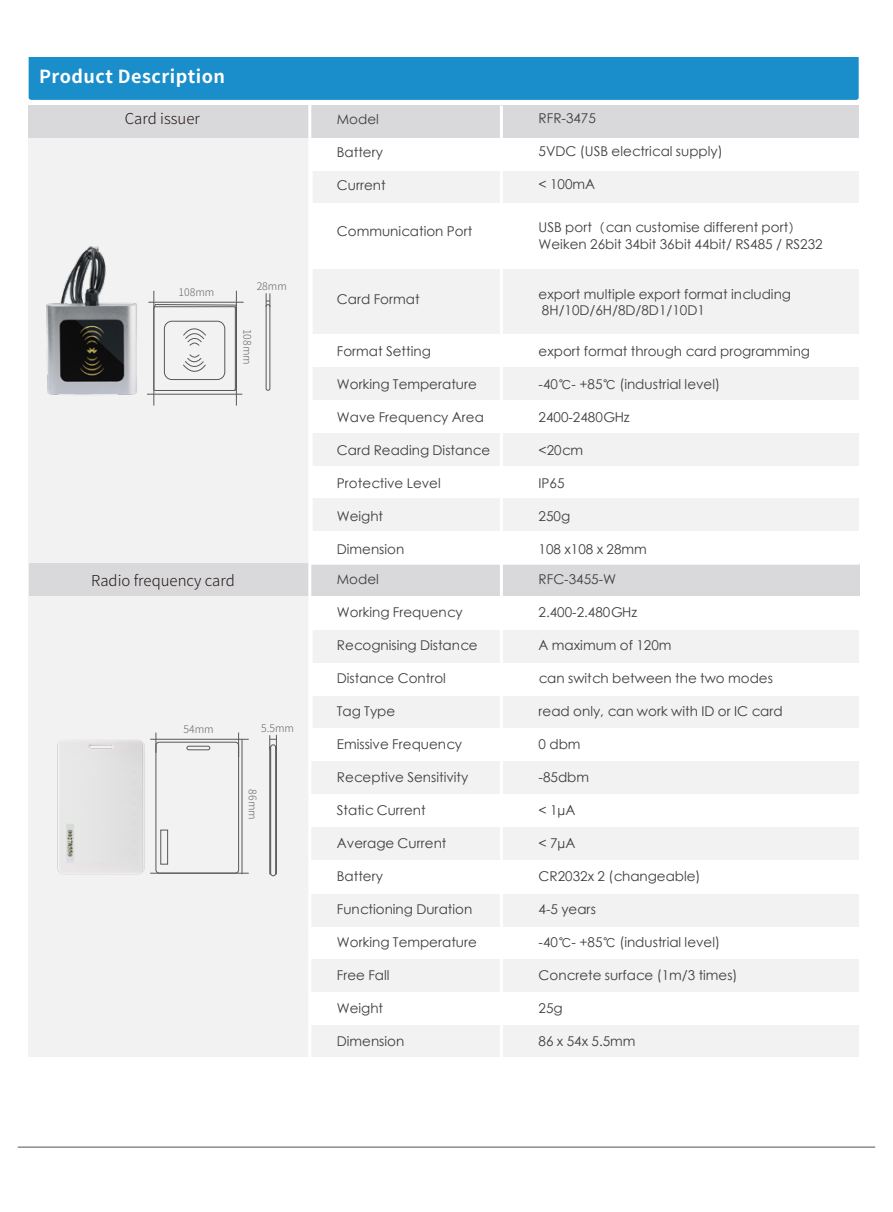
<style>
.page{position:relative;width:893px;height:1212px;background:#fff}
.page>*{position:absolute;margin:0;border:0;box-sizing:border-box;transform-origin:0 0}
.t1{font:700 18px "Source Han Sans CN";letter-spacing:.025em;color:#fff}
.t2{font:300 15px "Source Han Sans CN";color:#221815}
.t3{font:13.5px/16.5px "ST Xihei";color:#3e3e3f}
.t4{font:300 10.5px "Source Han Sans CN";color:#666}
</style>
<div class="page">
<div style="left:30px;top:171px;width:829px;height:33px;background:#f2f2f3"></div>
<div style="left:30px;top:269px;width:829px;height:65px;background:#f2f2f3"></div>
<div style="left:30px;top:433px;width:829px;height:32px;background:#f2f2f3"></div>
<div style="left:30px;top:367px;width:829px;height:33px;background:#f2f2f3"></div>
<div style="left:30px;top:498px;width:829px;height:33px;background:#f2f2f3"></div>
<div style="left:30px;top:630px;width:829px;height:33px;background:#f2f2f3"></div>
<div style="left:30px;top:696px;width:829px;height:32px;background:#f2f2f3"></div>
<div style="left:30px;top:761px;width:829px;height:33px;background:#f2f2f3"></div>
<div style="left:30px;top:894px;width:829px;height:33px;background:#f2f2f3"></div>
<div style="left:30px;top:827px;width:829px;height:32px;background:#f2f2f3"></div>
<div style="left:30px;top:959px;width:829px;height:33px;background:#f2f2f3"></div>
<div style="left:30px;top:1024px;width:829px;height:33px;background:#f2f2f3"></div>
<div style="left:307px;top:89px;width:6px;height:649px;background:#fff"></div>
<div style="left:29px;top:105px;width:281px;height:952px;background:#f2f2f3"></div>
<div style="left:29px;top:105px;width:830px;height:33px;background:#d9d9db"></div>
<div style="left:29px;top:563px;width:831px;height:33px;background:#d9d9db"></div>
<hr style="left:500px;top:106px;width:3px;height:951px;background:#fff">
<hr style="left:308px;top:104px;width:3px;height:953px;background:#fff">
<hr style="left:18px;top:1146px;width:857px;height:2px;background:#8c8c8c">
<div style="left:29px;top:57px;width:830px;height:43px;background:#198eca"></div>
<hr style="left:310px;top:562px;width:550px;height:3px;background:#fff">
<svg style="left:154px;top:304px;width:82px;height:2px"></svg>
<div style="left:153px;top:306px;width:83px;height:85px;border:1px solid #595757;border-radius:2px"></div>
<div style="left:164px;top:321px;width:61px;height:59px;border:1px solid #595757;border-radius:8px"></div>
<svg style="left:183px;top:321px;width:24px;height:25px"></svg>
<svg style="left:182px;top:354px;width:24px;height:25px"></svg>
<div style="left:156px;top:742px;width:83px;height:131px;border:1px solid #595757;border-radius:3px"></div>
<div style="left:160px;top:830px;width:8px;height:34px;border:1px solid #595757"></div>
<div style="left:187px;top:746px;width:23px;height:4px;border:1px solid #595757;border-radius:2px"></div>
<div style="left:269px;top:746px;width:2px;height:128px;border:1px solid #595757"></div>
<div style="left:275px;top:746px;width:2px;height:128px;border:1px solid #595757"></div>
<div style="left:270px;top:744px;width:6px;height:132px;border:1px solid #595757;border-radius:2px"></div>
<hr style="left:153px;top:291px;width:1px;height:114px;background:#595757">
<hr style="left:236px;top:291px;width:1px;height:114px;background:#595757">
<hr style="left:148px;top:302px;width:96px;height:1px;background:#595757">
<hr style="left:147px;top:394px;width:95px;height:1px;background:#595757">
<hr style="left:150px;top:739px;width:99px;height:1px;background:#595757">
<hr style="left:150px;top:873px;width:99px;height:1px;background:#595757">
<svg style="left:156px;top:732px;width:1px;height:21px"></svg>
<svg style="left:238px;top:732px;width:1px;height:25px"></svg>
<hr style="left:242px;top:739px;width:1px;height:135px;background:#595757">
<svg style="left:269px;top:735px;width:8px;height:15px"></svg>
<img style="left:46px;top:246px;width:91px;height:149px">
<div style="left:266px;top:304px;width:4px;height:87px;border:1px solid #595757;border-radius:2px"></div>
<svg style="left:266px;top:293px;width:5px;height:14px"></svg>
<img style="left:57px;top:740px;width:88px;height:135px">
<h1 class="t1" style="left:39px;top:66px;width:187px">Product Description</h1>
<p class="t2" style="left:125px;top:110px;width:77px">Card issuer</p>
<p class="t4" style="left:179px;top:286px;width:37px">108mm</p>
<p class="t4" style="left:257px;top:280px;width:32px">28mm</p>
<p class="t4" style="left:253px;top:329px;width:37px;rotate:90deg">108mm</p>
<p class="t2" style="left:91px;top:572px;width:145px">Radio frequency card</p>
<p class="t4" style="left:184px;top:723px;width:32px">54mm</p>
<p class="t4" style="left:261px;top:722px;width:34px">5.5mm</p>
<p class="t4" style="left:258px;top:789px;width:32px;rotate:90deg">86mm</p>
<p class="t3" style="left:337px;top:111px;width:43px">Model</p>
<p class="t3" style="left:337px;top:144px;width:48px">Battery</p>
<p class="t3" style="left:337px;top:177px;width:50px">Current</p>
<p class="t3" style="left:539px;top:109px;width:59px">RFR-3475</p>
<p class="t3" style="left:539px;top:142px;width:186px">5VDC (USB electrical supply)</p>
<p class="t3" style="left:539px;top:175px;width:58px">&lt; 100mA</p>
<p class="t3" style="left:337px;top:223px;width:137px">Communication Port</p>
<p class="t3" style="left:539px;top:219px;width:286px">USB port（can customise different port）<br>Weiken 26bit 34bit 36bit 44bit/ RS485 / RS232</p>
<p class="t3" style="left:337px;top:290px;width:84px">Card Format</p>
<p class="t3" style="left:539px;top:285px;width:254px">export multiple export format including<br>8H/10D/6H/8D/8D1/10D1</p>
<p class="t3" style="left:337px;top:342px;width:95px">Format Setting</p>
<p class="t3" style="left:337px;top:375px;width:142px">Working Temperature</p>
<p class="t3" style="left:337px;top:408px;width:149px">Wave Frequency Area</p>
<p class="t3" style="left:337px;top:441px;width:155px">Card Reading Distance</p>
<p class="t3" style="left:337px;top:474px;width:105px">Protective Level</p>
<p class="t3" style="left:337px;top:507px;width:48px">Weight</p>
<p class="t3" style="left:337px;top:540px;width:69px">Dimension</p>
<p class="t3" style="left:337px;top:570px;width:43px">Model</p>
<p class="t3" style="left:337px;top:603px;width:127px">Working Frequency</p>
<p class="t3" style="left:337px;top:636px;width:142px">Recognising Distance</p>
<p class="t3" style="left:337px;top:669px;width:111px">Distance Control</p>
<p class="t3" style="left:337px;top:702px;width:60px">Tag Type</p>
<p class="t3" style="left:337px;top:735px;width:127px">Emissive Frequency</p>
<p class="t3" style="left:337px;top:768px;width:133px">Receptive Sensitivity</p>
<p class="t3" style="left:337px;top:801px;width:90px">Static Current</p>
<p class="t3" style="left:337px;top:834px;width:111px">Average Current</p>
<p class="t3" style="left:337px;top:867px;width:48px">Battery</p>
<p class="t3" style="left:337px;top:900px;width:137px">Functioning Duration</p>
<p class="t3" style="left:337px;top:933px;width:142px">Working Temperature</p>
<p class="t3" style="left:337px;top:966px;width:54px">Free Fall</p>
<p class="t3" style="left:337px;top:999px;width:48px">Weight</p>
<p class="t3" style="left:337px;top:1032px;width:69px">Dimension</p>
<p class="t3" style="left:539px;top:342px;width:273px">export format through card programming</p>
<p class="t3" style="left:539px;top:375px;width:183px">-40℃- +85℃ (industrial level)</p>
<p class="t3" style="left:539px;top:408px;width:93px">2400-2480GHz</p>
<p class="t3" style="left:539px;top:441px;width:46px">&lt;20cm</p>
<p class="t3" style="left:539px;top:474px;width:28px">IP65</p>
<p class="t3" style="left:539px;top:507px;width:33px">250g</p>
<p class="t3" style="left:539px;top:540px;width:110px">108 x108 x 28mm</p>
<p class="t3" style="left:539px;top:570px;width:79px">RFC-3455-W</p>
<p class="t3" style="left:539px;top:603px;width:100px">2.400-2.480GHz</p>
<p class="t3" style="left:539px;top:636px;width:134px">A maximum of 120m</p>
<p class="t3" style="left:539px;top:669px;width:236px">can switch between the two modes</p>
<p class="t3" style="left:539px;top:702px;width:246px">read only, can work with ID or IC card</p>
<p class="t3" style="left:539px;top:735px;width:43px">0 dbm</p>
<p class="t3" style="left:539px;top:768px;width:52px">-85dbm</p>
<p class="t3" style="left:539px;top:801px;width:38px">&lt; 1μA</p>
<p class="t3" style="left:539px;top:834px;width:38px">&lt; 7μA</p>
<p class="t3" style="left:539px;top:867px;width:163px">CR2032x 2 (changeable)</p>
<p class="t3" style="left:539px;top:900px;width:59px">4-5 years</p>
<p class="t3" style="left:539px;top:933px;width:183px">-40℃- +85℃ (industrial level)</p>
<p class="t3" style="left:539px;top:966px;width:201px">Concrete surface (1m/3 times)</p>
<p class="t3" style="left:539px;top:999px;width:26px">25g</p>
<p class="t3" style="left:539px;top:1032px;width:99px">86 x 54x 5.5mm</p>
</div>
